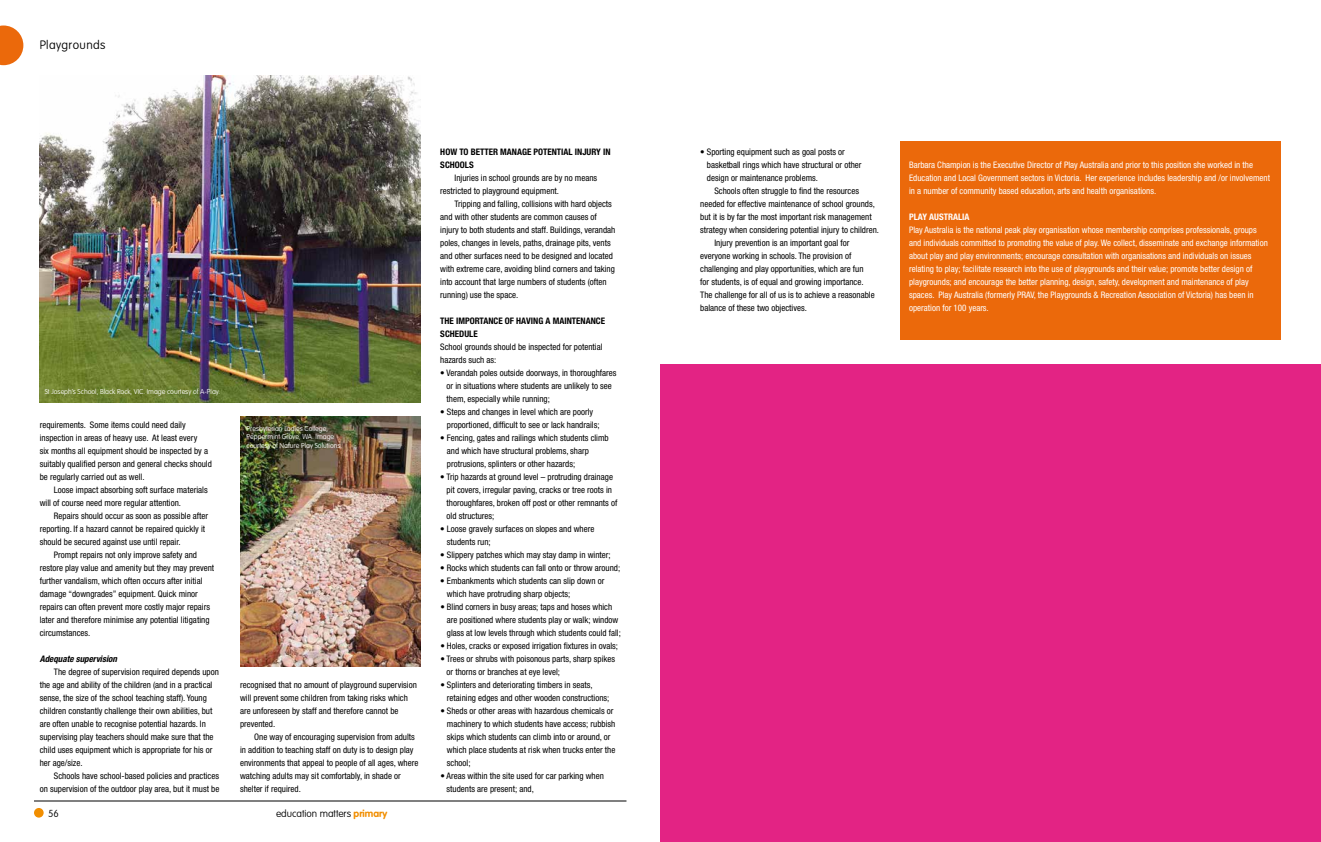
<style>
.page{position:relative;width:1321px;height:842px;background:#fff}
.page>*{position:absolute;margin:0;border:0;box-sizing:border-box;transform-origin:0 0}
.t1{font:100 12px "VAG Rounded";letter-spacing:.03em;color:#000}
.t2{font:100 10px "VAG Rounded";color:#000}
.t3{font:condensed 9px/13px "Helvetica Neue";color:#000}
.t4{font:condensed 9px/13px "Helvetica Neue";color:#fff}
.t5{font:700 condensed 9px/13px "Helvetica Neue";color:#000}
.t6{font:italic 700 condensed 9px "Helvetica Neue";color:#000}
.t7{font:700 condensed 9px "Helvetica Neue";color:#fff}
.t8{font:100 7px/8.4px "VAG Rounded";color:#fff}
.s1{font-weight:700;color:#f18e00}
</style>
<div class="page">
<hr style="left:34px;top:801px;width:592px;height:1px;background:#000">
<div style="left:34px;top:808px;width:10px;height:10px;background:#f18e00;border-radius:50%"></div>
<svg style="left:0;top:26px;width:23px;height:39px"></svg>
<div style="left:900px;top:142px;width:381px;height:198px;background:#eb690b"></div>
<div style="left:660px;top:364px;width:661px;height:478px;background:#e32384"></div>
<img style="left:40px;top:75px;width:380px;height:328px">
<img style="left:240px;top:417px;width:180px;height:249px">
<h1 class="t1" style="left:40px;top:38px;width:67px">Playgrounds</h1>
<p class="t8" style="left:45px;top:387px;width:177px">St Joseph’s School, Black Rock, VIC. Image courtesy of A-Play.</p>
<p class="t3" style="left:40px;top:418px;width:174px">requirements. Some items could need daily inspection in areas of heavy use. At least every<br>six months all equipment should be inspected by a suitably qualified person and general checks should be regularly carried out as well.</p>
<p class="t3" style="left:40px;top:483px;width:169px;text-indent:14px">Loose impact absorbing soft surface materials will of course need more regular attention.</p>
<p class="t3" style="left:40px;top:509px;width:170px;text-indent:14px">Repairs should occur as soon as possible after reporting. If a hazard cannot be repaired quickly it should be secured against use until repair.</p>
<p class="t3" style="left:40px;top:548px;width:176px;text-indent:14px">Prompt repairs not only improve safety and restore play value and amenity but they may prevent further vandalism, which often occurs after initial damage “downgrades” equipment. Quick minor repairs can often prevent more costly major repairs later and therefore minimise any potential litigating circumstances.</p>
<p class="t6" style="left:40px;top:653px;width:79px">Adequate supervision</p>
<p class="t3" style="left:40px;top:665px;width:181px;text-indent:14px">The degree of supervision required depends upon the age and ability of the children (and in a practical sense, the size of the school teaching staff). Young children constantly challenge their own abilities, but are often unable to recognise potential hazards. In supervising play teachers should make sure that the child uses equipment which is appropriate for his or her age/size.</p>
<p class="t3" style="left:40px;top:769px;width:181px;text-align:right">Schools have school-based policies and practices<br>on supervision of the outdoor play area, but it must be</p>
<p class="t8" style="left:247px;top:424px;width:97px">Presbyterian Ladies College,<br>Peppermint Grove, WA. Image courtesy of Nature Play Solutions.</p>
<p class="t3" style="left:240px;top:678px;width:178px">recognised that no amount of playground supervision will prevent some children from taking risks which are unforeseen by staff and therefore cannot be prevented.</p>
<p class="t3" style="left:240px;top:730px;width:180px;text-indent:14px">One way of encouraging supervision from adults in addition to teaching staff on duty is to design play environments that appeal to people of all ages, where watching adults may sit comfortably, in shade or shelter if required.</p>
<p class="t2" style="left:48px;top:807px;width:12px">56</p>
<p class="t2" style="left:276px;top:807px;width:113px">education matters <span class="s1">primary</span></p>
<p class="t5" style="left:440px;top:145px;width:172px">HOW TO BETTER MANAGE POTENTIAL INJURY IN<br>SCHOOLS</p>
<p class="t3" style="left:440px;top:171px;width:158px;text-indent:14px">Injuries in school grounds are by no means restricted to playground equipment.</p>
<p class="t3" style="left:440px;top:197px;width:177px;text-indent:14px">Tripping and falling, collisions with hard objects and with other students are common causes of injury to both students and staff. Buildings, verandah poles, changes in levels, paths, drainage pits, vents and other surfaces need to be designed and located with extreme care, avoiding blind corners and taking into account that large numbers of students (often running) use the space.</p>
<p class="t5" style="left:440px;top:314px;width:166px">THE IMPORTANCE OF HAVING A MAINTENANCE<br>SCHEDULE</p>
<p class="t3" style="left:440px;top:340px;width:164px">School grounds should be inspected for potential hazards such as:</p>
<p class="t3" style="left:447px;top:366px;width:171px;text-indent:-6px">• Verandah poles outside doorways, in thoroughfares or in situations where students are unlikely to see them, especially while running;</p>
<p class="t3" style="left:447px;top:405px;width:154px;text-indent:-7px">• Steps and changes in level which are poorly proportioned, difficult to see or lack handrails;</p>
<p class="t3" style="left:447px;top:431px;width:163px;text-indent:-7px">• Fencing, gates and railings which students climb and which have structural problems, sharp protrusions, splinters or other hazards;</p>
<p class="t3" style="left:447px;top:470px;width:172px;text-indent:-6px">• Trip hazards at ground level – protruding drainage pit covers, irregular paving, cracks or tree roots in thoroughfares, broken off post or other remnants of old structures;</p>
<p class="t3" style="left:447px;top:522px;width:149px;text-indent:-7px">• Loose gravely surfaces on slopes and where students run;</p>
<p class="t3" style="left:440px;top:548px;width:172px">• Slippery patches which may stay damp in winter;</p>
<p class="t3" style="left:440px;top:561px;width:181px">• Rocks which students can fall onto or throw around;</p>
<p class="t3" style="left:447px;top:574px;width:159px;text-indent:-7px">• Embankments which students can slip down or which have protruding sharp objects;</p>
<p class="t3" style="left:447px;top:600px;width:175px;text-indent:-7px">• Blind corners in busy areas; taps and hoses which are positioned where students play or walk; window glass at low levels through which students could fall;</p>
<p class="t3" style="left:440px;top:639px;width:179px">• Holes, cracks or exposed irrigation fixtures in ovals;</p>
<p class="t3" style="left:447px;top:652px;width:170px;text-indent:-6px">• Trees or shrubs with poisonous parts, sharp spikes or thorns or branches at eye level;</p>
<p class="t3" style="left:447px;top:678px;width:164px;text-indent:-7px">• Splinters and deteriorating timbers in seats, retaining edges and other wooden constructions;</p>
<p class="t3" style="left:447px;top:704px;width:170px;text-indent:-7px">• Sheds or other areas with hazardous chemicals or machinery to which students have access; rubbish skips which students can climb into or around, or which place students at risk when trucks enter the school;</p>
<p class="t3" style="left:447px;top:769px;width:159px;text-indent:-6px">• Areas within the site used for car parking when students are present; and,</p>
<p class="t3" style="left:707px;top:145px;width:156px;text-indent:-7px">• Sporting equipment such as goal posts or basketball rings which have structural or other design or maintenance problems.</p>
<p class="t3" style="left:714px;top:184px;width:146px">Schools often struggle to find the resources</p>
<p class="t3" style="left:700px;top:197px;width:176px">needed for effective maintenance of school grounds,</p>
<p class="t3" style="left:700px;top:210px;width:173px">but it is by far the most important risk management</p>
<p class="t3" style="left:700px;top:223px;width:180px">strategy when considering potential injury to children.</p>
<p class="t3" style="left:714px;top:236px;width:137px">Injury prevention is an important goal for</p>
<p class="t3" style="left:700px;top:249px;width:153px">everyone working in schools. The provision of</p>
<p class="t3" style="left:700px;top:262px;width:165px">challenging and play opportunities, which are fun</p>
<p class="t3" style="left:700px;top:275px;width:165px">for students, is of equal and growing importance.</p>
<p class="t3" style="left:700px;top:288px;width:176px">The challenge for all of us is to achieve a reasonable</p>
<p class="t3" style="left:700px;top:301px;width:108px">balance of these two objectives.</p>
<p class="t4" style="left:909px;top:158px;width:362px">Barbara Champion is the Executive Director of Play Australia and prior to this position she worked in the<br>Education and Local Government sectors in Victoria. Her experience includes leadership and /or involvement in a number of community based education, arts and health organisations.</p>
<p class="t7" style="left:909px;top:211px;width:62px">PLAY AUSTRALIA</p>
<p class="t4" style="left:909px;top:223px;width:360px">Play Australia is the national peak play organisation whose membership comprises professionals, groups and individuals committed to promoting the value of play. We collect, disseminate and exchange information about play and play environments; encourage consultation with organisations and individuals on issues relating to play; facilitate research into the use of playgrounds and their value; promote better design of playgrounds; and encourage the better planning, design, safety, development and maintenance of play spaces. Play Australia (formerly PRAV, the Playgrounds &amp; Recreation Association of Victoria) has been in operation for 100 years.</p>
</div>
